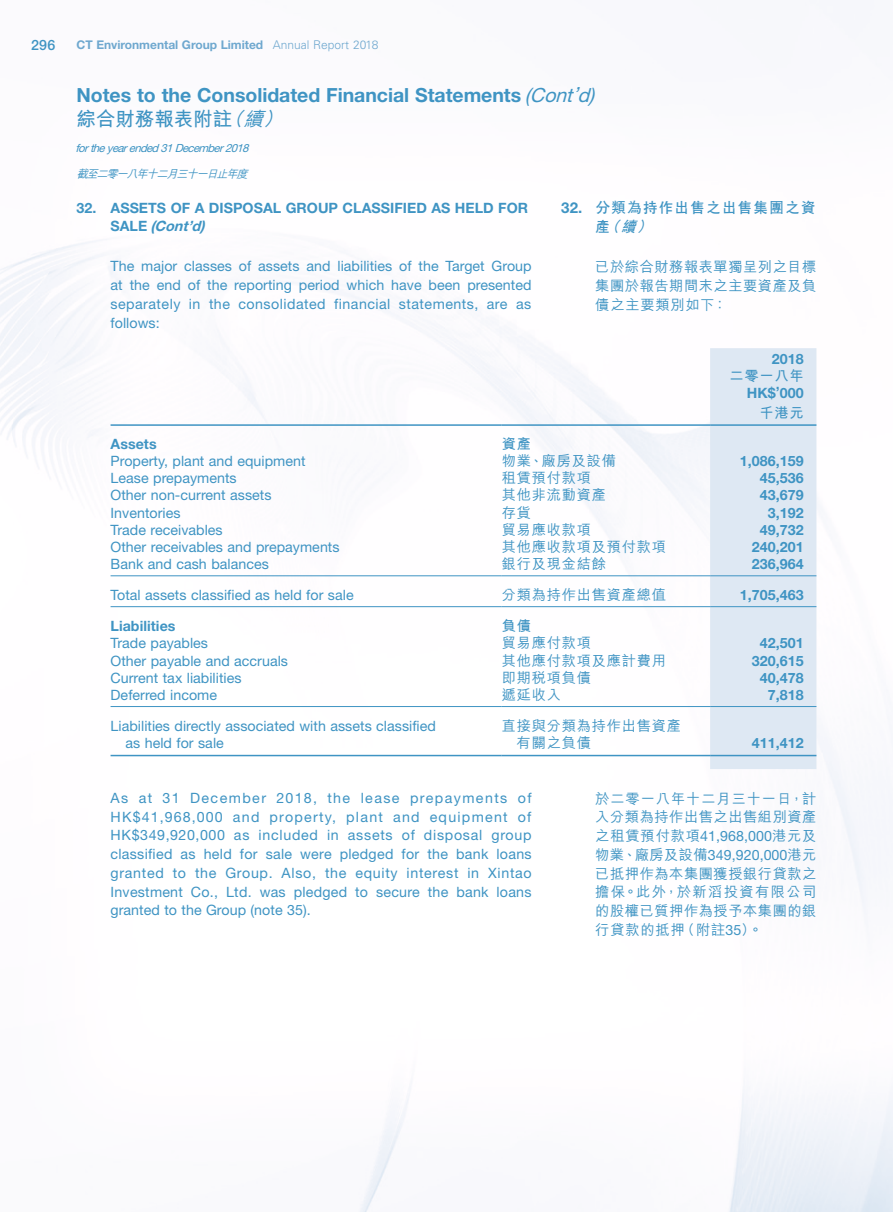
<style>
.page{position:relative;width:893px;height:1212px;background:#fff}
.page>*{position:absolute;margin:0;border:0;box-sizing:border-box;transform-origin:0 0}
.t1{font:700 19.5px "Helvetica Neue LT Std";color:#3f94c3}
.t2{font:700 19.5px "M Hei HK";color:#3f94c3}
.C_Heading_1{font:700 15px/18.8px "C Hei 2 HK";letter-spacing:.055em;color:#3f94c3}
.Body_Text{font:14.25px/18.8px "Helvetica Neue LT Std";letter-spacing:.005em;color:#3f94c3;text-align:justify}
.C_Body_Text{font:500 14.25px/18.8px "M Hei HK";letter-spacing:.035em;color:#3f94c3;text-align:justify}
.Body_Text-2{font:700 14.25px "Helvetica Neue LT Std";letter-spacing:.005em;color:#3f94c3}
.Body_Text-3{font:500 14.25px/17.2px "M Hei HK";letter-spacing:.055em;color:#3f94c3}
.Heading_1{font:700 14.25px/18.8px "Helvetica Neue LT Std";letter-spacing:.005em;color:#3f94c3}
.Body_Text-4{font:700 14.25px "M Hei HK";letter-spacing:.055em;color:#3f94c3}
.t3{font:500 14.25px "Helvetica Neue LT Std";color:#3f94c3}
.t4{font:700 12px "Helvetica Neue LT Std";color:#6fa8cf}
.t5{font:italic 11.25px "Helvetica Neue LT Std";color:#3f94c3}
.t6{font:italic 500 11.25px "M Hei HK";color:#3f94c3}
.s1{font-family:"Univers LT Std";font-weight:300}
.s2{font-weight:400;font-style:italic}
.s3{font-weight:500;font-style:italic}
.s4{font-family:"Helvetica Neue LT Std"}
.s5{font-style:italic}
.s6{font-family:"Helvetica Neue LT Std";font-weight:400}
</style>
<div class="page">
<div style="left:710px;top:348px;width:106px;height:421px;background:#dee8f3"></div>
<hr style="left:111px;top:424px;width:391px;height:2px;background:#3f94c3">
<hr style="left:502px;top:424px;width:208px;height:2px;background:#3f94c3">
<hr style="left:710px;top:424px;width:106px;height:2px;background:#3f94c3">
<hr style="left:111px;top:575px;width:391px;height:1px;background:#3f94c3">
<hr style="left:502px;top:575px;width:208px;height:1px;background:#3f94c3">
<hr style="left:710px;top:575px;width:106px;height:1px;background:#3f94c3">
<hr style="left:111px;top:606px;width:391px;height:1px;background:#3f94c3">
<hr style="left:502px;top:606px;width:208px;height:1px;background:#3f94c3">
<hr style="left:710px;top:606px;width:106px;height:1px;background:#3f94c3">
<hr style="left:111px;top:706px;width:391px;height:1px;background:#3f94c3">
<hr style="left:502px;top:706px;width:208px;height:1px;background:#3f94c3">
<hr style="left:710px;top:706px;width:106px;height:1px;background:#3f94c3">
<hr style="left:111px;top:755px;width:391px;height:1px;background:#3f94c3">
<hr style="left:502px;top:755px;width:208px;height:1px;background:#3f94c3">
<hr style="left:710px;top:755px;width:106px;height:1px;background:#3f94c3">
<p class="t3" style="left:31px;top:37px;width:26px">296</p>
<p class="t4" style="left:77px;top:37px;width:303px">CT Environmental Group Limited <span class="s1">Annual Report 2018</span></p>
<h1 class="t1" style="left:77px;top:83px;width:520px">Notes to the Consolidated Financial Statements <span class="s2">(Cont’d)</span></h1>
<h1 class="t2" style="left:77px;top:105px;width:214px">綜合財務報表附註<span class="s3">（續）</span></h1>
<p class="t5" style="left:75px;top:141px;width:178px">fortheyearended31December2018</p>
<p class="t6" style="left:77px;top:165px;width:176px">截至二零一八年十二月三十一日止年度</p>
<p class="C_Heading_1" style="left:595px;top:198px;width:222px;text-indent:-34px"><span class="s4">32.</span> 分類為持作出售之出售集團之資產<span class="s5">（續）</span></p>
<p class="C_Body_Text" style="left:595px;top:256px;width:223px">已於綜合財務報表單獨呈列之目標集團於報告期間末之主要資產及負債之主要類別如下：</p>
<p class="Heading_1" style="left:111px;top:198px;width:419px;text-indent:-34px">32. ASSETS OF A DISPOSAL GROUP CLASSIFIED AS HELD FOR<br>S A L E <span class="s5">(Cont’d)</span></p>
<p class="Body_Text" style="left:111px;top:257px;width:423px">The major classes of assets and liabilities of the Target Group at the end of the reporting period which have been presented separately in the consolidated financial statements, are as follows:</p>
<p class="Body_Text-2" style="left:772px;top:350px;width:33px">2018</p>
<p class="Body_Text-4" style="left:729px;top:365px;width:76px">二零一八年</p>
<p class="Body_Text-2" style="left:747px;top:384px;width:58px">HK$’000</p>
<p class="Body_Text-4" style="left:759px;top:402px;width:46px">千港元</p>
<p class="Body_Text-2" style="left:111px;top:435px;width:48px">Assets</p>
<p class="Body_Text-4" style="left:502px;top:433px;width:31px">資產</p>
<p class="Body_Text" style="left:111px;top:451px;width:197px">Property, plant and equipment</p>
<p class="Body_Text-3" style="left:502px;top:451px;width:116px">物業、廠房及設備</p>
<p class="Body_Text-2" style="left:740px;top:452px;width:65px">1,086,159</p>
<p class="Body_Text" style="left:111px;top:468px;width:128px">Lease prepayments</p>
<p class="Body_Text-3" style="left:502px;top:468px;width:91px">租賃預付款項</p>
<p class="Body_Text-2" style="left:760px;top:469px;width:45px">45,536</p>
<p class="Body_Text" style="left:111px;top:486px;width:162px">Other non-current assets</p>
<p class="Body_Text-3" style="left:502px;top:485px;width:106px">其他非流動資產</p>
<p class="Body_Text-2" style="left:760px;top:486px;width:45px">43,679</p>
<p class="Body_Text" style="left:111px;top:503px;width:72px">Inventories</p>
<p class="Body_Text-3" style="left:502px;top:502px;width:31px">存貨</p>
<p class="Body_Text-2" style="left:768px;top:504px;width:37px">3,192</p>
<p class="Body_Text" style="left:111px;top:520px;width:114px">Trade receivables</p>
<p class="Body_Text-3" style="left:502px;top:520px;width:91px">貿易應收款項</p>
<p class="Body_Text-2" style="left:760px;top:521px;width:45px">49,732</p>
<p class="Body_Text" style="left:111px;top:537px;width:231px">Other receivables and prepayments</p>
<p class="Body_Text-3" style="left:502px;top:537px;width:166px">其他應收款項及預付款項</p>
<p class="Body_Text-2" style="left:752px;top:538px;width:53px">240,201</p>
<p class="Body_Text" style="left:111px;top:555px;width:160px">Bank and cash balances</p>
<p class="Body_Text-3" style="left:502px;top:554px;width:106px">銀行及現金結餘</p>
<p class="Body_Text-2" style="left:752px;top:555px;width:53px">236,964</p>
<p class="Body_Text" style="left:111px;top:585px;width:245px">Total assets classified as held for sale</p>
<p class="Body_Text-3" style="left:502px;top:585px;width:166px">分類為持作出售資產總值</p>
<p class="Body_Text-2" style="left:740px;top:586px;width:65px">1,705,463</p>
<p class="Body_Text-2" style="left:111px;top:617px;width:66px">Liabilities</p>
<p class="Body_Text-4" style="left:502px;top:615px;width:31px">負債</p>
<p class="Body_Text" style="left:111px;top:634px;width:99px">Trade payables</p>
<p class="Body_Text-3" style="left:502px;top:633px;width:91px">貿易應付款項</p>
<p class="Body_Text-2" style="left:760px;top:634px;width:45px">42,501</p>
<p class="Body_Text" style="left:111px;top:651px;width:179px">Other payable and accruals</p>
<p class="Body_Text-3" style="left:502px;top:650px;width:166px">其他應付款項及應計費用</p>
<p class="Body_Text-2" style="left:752px;top:652px;width:53px">320,615</p>
<p class="Body_Text" style="left:111px;top:668px;width:133px">Current tax liabilities</p>
<p class="Body_Text-3" style="left:502px;top:668px;width:91px">即期稅項負債</p>
<p class="Body_Text-2" style="left:760px;top:669px;width:45px">40,478</p>
<p class="Body_Text" style="left:111px;top:685px;width:108px">Deferred income</p>
<p class="Body_Text-3" style="left:502px;top:685px;width:61px">遞延收入</p>
<p class="Body_Text-2" style="left:768px;top:686px;width:37px">7,818</p>
<p class="Body_Text" style="left:125px;top:717px;width:312px;line-height:17.2px;text-indent:-15px">Liabilities directly associated with assets classified as held for sale</p>
<p class="Body_Text-3" style="left:517px;top:716px;width:166px;text-indent:-15px">直接與分類為持作出售資產有關之負債</p>
<p class="Body_Text-2" style="left:752px;top:734px;width:53px">411,412</p>
<p class="Body_Text" style="left:111px;top:788px;width:423px">As at 31 December 2018, the lease prepayments of HK$41,968,000 and property, plant and equipment of HK$349,920,000 as included in assets of disposal group classified as held for sale were pledged for the bank loans granted to the Group. Also, the equity interest in Xintao Investment Co., Ltd. was pledged to secure the bank loans granted to the Group (note 35).</p>
<p class="C_Body_Text" style="left:595px;top:788px;width:223px">於二零一八年十二月三十一日，計入分類為持作出售之出售組別資產之租賃預付款項<span class="s6">41,968,000</span>港元及物業、廠房及設備<span class="s6">349,920,000</span>港元已抵押作為本集團獲授銀行貸款之擔保。此外，於新滔投資有限公司的股權已質押作為授予本集團的銀行貸款的抵押（附註<span class="s6">35</span>）。</p>
</div>
